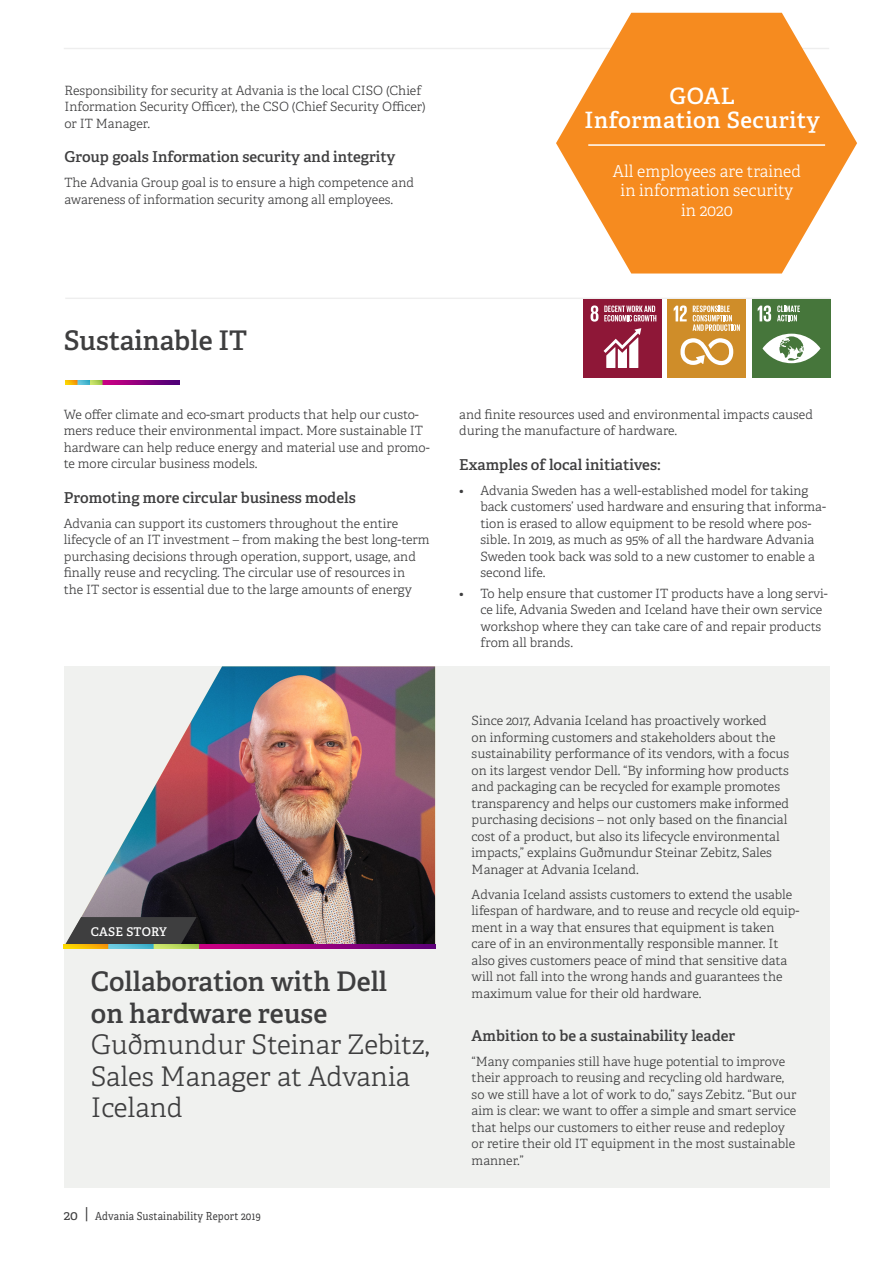
<style>
.page{position:relative;width:893px;height:1263px;background:#fff}
.page>*{position:absolute;margin:0;border:0;box-sizing:border-box;transform-origin:0 0}
.Intervju_rubrik{font:300 27px/31.5px "Adelle";color:#3e3e3f}
.Intervju_rubrik-2{font:600 27px/31.5px "Adelle";color:#3e3e3f}
.Rubrik_3{font:600 27px "Adelle";color:#3e3e3f}
.Fakta_text_rubrik_sm{font:600 22.5px "Adelle";letter-spacing:.025em;color:#fff}
.Fakta_text_rubrik_sm-2{font:300 16.5px/19.5px "Adelle";color:#fff;text-align:center}
.Brödtext_rubrik{font:600 15px "Adelle";color:#3e3e3f}
.Brödtext{font:300 12.75px/16.5px "Adelle";color:#3e3e3f}
.Rubrik_2{font:600 12px "Adelle";letter-spacing:.025em;color:#fff}
.t1{font:11.1px "Adelle";letter-spacing:.025em;color:#3e3e3f;scale:.88 1}
.s1{font-size:13.5px}
.s2{font-size:15.75px}
</style>
<div class="page">
<hr style="left:64px;top:48px;width:765px;height:1px;background:#57585a">
<div style="left:668px;top:299px;width:78px;height:78px;background:#cf8d29"></div>
<svg style="left:674px;top:305px;width:13px;height:16px"></svg>
<svg style="left:680px;top:338px;width:53px;height:27px"></svg>
<svg style="left:693px;top:306px;width:47px;height:25px"></svg>
<div style="left:583px;top:299px;width:79px;height:78px;background:#8e1737"></div>
<svg style="left:591px;top:305px;width:7px;height:17px"></svg>
<svg style="left:604px;top:328px;width:37px;height:40px"></svg>
<svg style="left:604px;top:306px;width:52px;height:15px"></svg>
<div style="left:752px;top:299px;width:79px;height:78px;background:#46763b"></div>
<svg style="left:758px;top:305px;width:13px;height:17px"></svg>
<svg style="left:762px;top:334px;width:58px;height:29px"></svg>
<svg style="left:777px;top:306px;width:23px;height:15px"></svg>
<div style="left:64px;top:666px;width:765px;height:521px;background:#f0f1ef"></div>
<img style="left:81px;top:666px;width:354px;height:279px">
<svg style="left:64px;top:917px;width:133px;height:28px;background:#4b4c49"></svg>
<img style="left:64px;top:945px;width:371px;height:4px">
<img style="left:65px;top:380px;width:114px;height:5px">
<hr style="left:65px;top:298px;width:766px;height:1px;background:#57585a">
<svg style="left:556px;top:13px;width:301px;height:260px;fill:#f68b1f"></svg>
<hr style="left:588px;top:144px;width:237px;height:2px;background:#fff">
<p class="Brödtext" style="left:64px;top:82px;width:363px">Responsibility for security at Advania is the local CISO (Chief<br>Information Security Officer), the CSO (Chief Security Officer) or IT Manager.</p>
<p class="Brödtext_rubrik" style="left:64px;top:147px;width:332px">Group goals Information security and integrity</p>
<p class="Brödtext" style="left:64px;top:175px;width:351px">The Advania Group goal is to ensure a high competence and awareness of information security among all employees.</p>
<p class="Fakta_text_rubrik_sm" style="left:670px;top:82px;width:67px">GOAL</p>
<p class="Fakta_text_rubrik_sm" style="left:585px;top:106px;width:237px">Information Security</p>
<p class="Fakta_text_rubrik_sm-2" style="left:613px;top:162px;width:189px">All employees are trained in information security in 2020</p>
<p class="Rubrik_3" style="left:64px;top:324px;width:185px">Sustainable IT</p>
<p class="Brödtext" style="left:64px;top:406px;width:367px">We offer climate and eco-smart products that help our custo&shy;mers reduce their environmental impact. More sustainable IT hardware can help reduce energy and material use and promo&shy;te more circular business models.</p>
<p class="Brödtext_rubrik" style="left:64px;top:488px;width:293px">Promoting more circular business models</p>
<p class="Brödtext" style="left:64px;top:515px;width:367px">Advania can support its customers throughout the entire lifecycle of an IT investment – from making the best long-term purchasing decisions through operation, support, usage, and finally reuse and recycling. The circular use of resources in<br>the IT sector is essential due to the large amounts of energy</p>
<p class="Rubrik_2" style="left:91px;top:924px;width:78px">CASE STORY</p>
<p class="Intervju_rubrik-2" style="left:91px;top:966px;width:298px">Collaboration with Dell on hardware reuse</p>
<p class="Intervju_rubrik" style="left:91px;top:1029px;width:340px">Guðmundur Steinar Zebitz,<br>Sales Manager at Advania<br>Iceland</p>
<p class="t1" style="left:64px;top:1209px;width:225px"><span class="s1">20</span> <span class="s2">|</span> Advania Sustainability Report 2019</p>
<p class="Brödtext" style="left:459px;top:406px;width:355px">and finite resources used and environmental impacts caused during the manufacture of hardware.</p>
<p class="Brödtext_rubrik" style="left:459px;top:455px;width:203px">Examples of local initiatives:</p>
<p class="Brödtext" style="left:480px;top:482px;width:347px;text-indent:-21px">• Advania Sweden has a well-established model for taking back customers’ used hardware and ensuring that informa&shy;tion is erased to allow equipment to be resold where pos&shy;sible. In 2019, as much as 95% of all the hardware Advania Sweden took back was sold to a new customer to enable a second life.</p>
<p class="Brödtext" style="left:480px;top:585px;width:349px;text-indent:-21px">• To help ensure that customer IT products have a long servi&shy;ce life, Advania Sweden and Iceland have their own service workshop where they can take care of and repair products from all brands.</p>
<p class="Brödtext" style="left:472px;top:713px;width:319px">Since 2017, Advania Iceland has proactively worked<br>on informing customers and stakeholders about the sustainability performance of its vendors, with a focus on its largest vendor Dell. “By informing how products and packaging can be recycled for example promotes transparency and helps our customers make informed purchasing decisions – not only based on the financial cost of a product, but also its lifecycle environmental impacts,” explains Guðmundur Steinar Zebitz, Sales Manager at Advania Iceland.</p>
<p class="Brödtext" style="left:472px;top:886px;width:329px">Advania Iceland assists customers to extend the usable lifespan of hardware, and to reuse and recycle old equip&shy;ment in a way that ensures that equipment is taken care of in an environmentally responsible manner. It also gives customers peace of mind that sensitive data will not fall into the wrong hands and guarantees the maximum value for their old hardware.</p>
<p class="Brödtext_rubrik" style="left:472px;top:1026px;width:265px">Ambition to be a sustainability leader</p>
<p class="Brödtext" style="left:472px;top:1053px;width:326px">“Many companies still have huge potential to improve their approach to reusing and recycling old hardware, so we still have a lot of work to do,” says Zebitz. “But our aim is clear: we want to offer a simple and smart service that helps our customers to either reuse and redeploy or retire their old IT equipment in the most sustainable manner.”</p>
</div>
